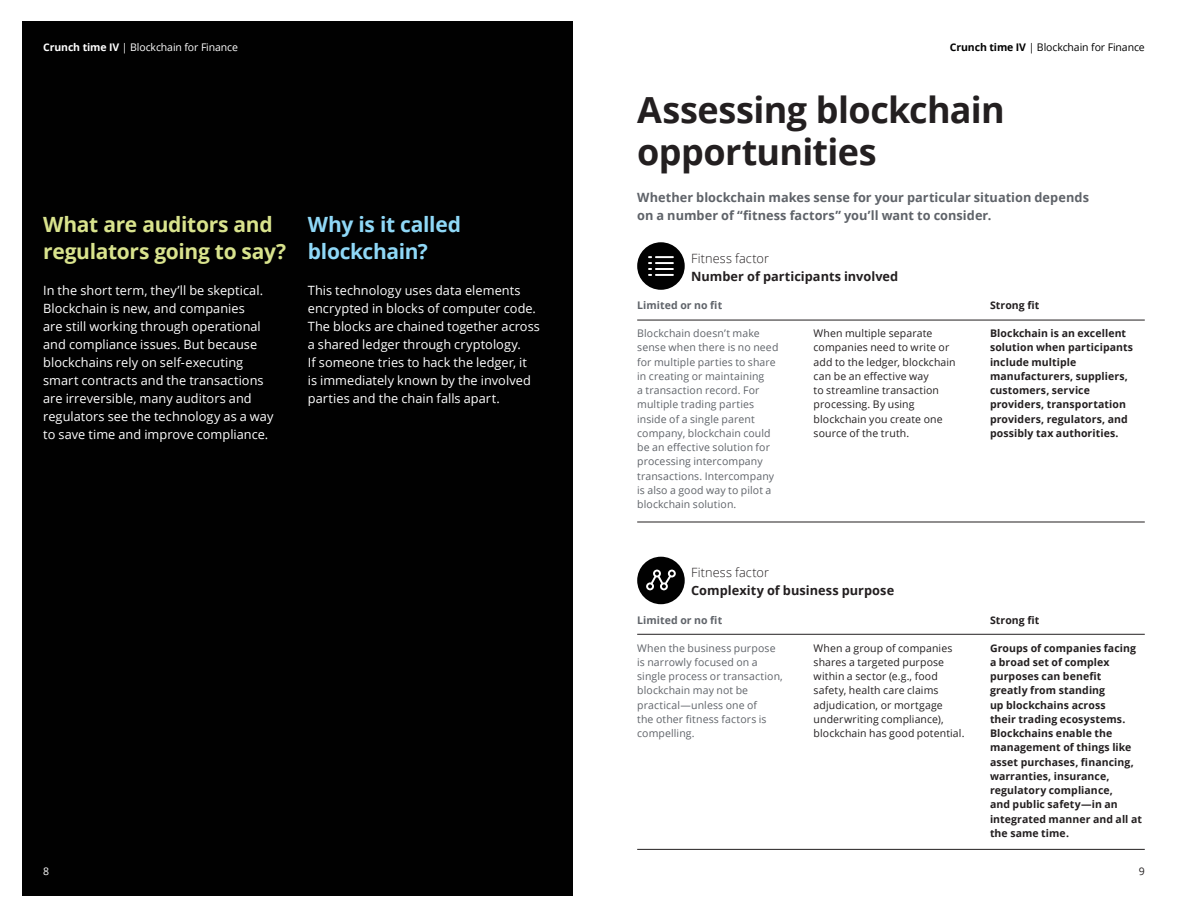
<style>
.page{position:relative;width:1188px;height:918px;background:#fff}
.page>*{position:absolute;margin:0;border:0;box-sizing:border-box;transform-origin:0 0}
.t1{font:700 36px/42px "Open Sans";letter-spacing:-.015em;color:#231f20}
.t2{font:700 21px/27px "Open Sans";letter-spacing:-.015em;color:#d9e38d}
.t3{font:700 21px/27px "Open Sans";letter-spacing:-.015em;color:#8fd8f7}
.t4{font:12.75px/18px "Open Sans";letter-spacing:.005em;color:#fff}
.t5{font:700 12.75px/18px "Open Sans";color:#5f6369}
.t6{font:700 12.75px "Open Sans";letter-spacing:.005em;color:#231f20}
.t7{font:300 12.75px "Open Sans";letter-spacing:.01em;color:#231f20}
.t8{font:700 10.5px/14.2px "Open Sans";letter-spacing:.01em;color:#231f20}
.t9{font:10.5px/14.2px "Open Sans";letter-spacing:.01em;color:#5f6369}
.t10{font:10.5px/14.2px "Open Sans";letter-spacing:.01em;color:#231f20}
.t11{font:10.5px "Open Sans";letter-spacing:-.01em;color:#fff}
.t12{font:10.5px "Open Sans";letter-spacing:-.01em;color:#000001}
.t13{font:700 10.5px "Open Sans";letter-spacing:.01em;color:#5f6369}
.s1{font-weight:700}
</style>
<div class="page">
<div style="left:22px;top:22px;width:550px;height:874px;background:#010101"></div>
<hr style="left:637px;top:522px;width:508px;height:1px;background:#231f20">
<hr style="left:637px;top:320px;width:508px;height:1px;background:#231f20">
<hr style="left:637px;top:849px;width:508px;height:1px;background:#231f20">
<hr style="left:637px;top:634px;width:508px;height:1px;background:#231f20">
<svg style="left:637px;top:557px;width:48px;height:47px"></svg>
<svg style="left:637px;top:242px;width:48px;height:48px"></svg>
<p class="t11" style="left:43px;top:40px;width:196px"><span class="s1">Crunch time IV</span> | Blockchain for Finance</p>
<p class="t12" style="left:950px;top:40px;width:196px"><span class="s1">Crunch time IV</span> | Blockchain for Finance</p>
<h2 class="t2" style="left:43px;top:210px;width:245px">What are auditors and regulators going to say?</h2>
<p class="t4" style="left:43px;top:281px;width:232px">In the short term, they’ll be skeptical.<br>Blockchain is new, and companies<br>are still working through operational and compliance issues. But because blockchains rely on self-executing smart contracts and the transactions are irreversible, many auditors and regulators see the technology as a way to save time and improve compliance.</p>
<h2 class="t3" style="left:308px;top:210px;width:155px">Why is it called blockchain?</h2>
<p class="t4" style="left:308px;top:281px;width:234px">This technology uses data elements encrypted in blocks of computer code.<br>The blocks are chained together across a shared ledger through cryptology.<br>If someone tries to hack the ledger, it<br>is immediately known by the involved parties and the chain falls apart.</p>
<h1 class="t1" style="left:637px;top:88px;width:369px">Assessing blockchain opportunities</h1>
<p class="t5" style="left:637px;top:188px;width:453px">Whether blockchain makes sense for your particular situation depends on a number of “fitness factors” you’ll want to consider.</p>
<p class="t7" style="left:691px;top:250px;width:79px">Fitness factor</p>
<p class="t6" style="left:691px;top:267px;width:209px">Number of participants involved</p>
<p class="t13" style="left:637px;top:298px;width:87px">Limited or no fit</p>
<p class="t9" style="left:637px;top:326px;width:143px">Blockchain doesn’t make sense when there is no need for multiple parties to share in creating or maintaining<br>a transaction record. For multiple trading parties inside of a single parent company, blockchain could be an effective solution for processing intercompany transactions. Intercompany is also a good way to pilot a blockchain solution.</p>
<p class="t10" style="left:814px;top:326px;width:144px">When multiple separate companies need to write or add to the ledger, blockchain can be an effective way<br>to streamline transaction processing. By using blockchain you create one source of the truth.</p>
<p class="t8" style="left:990px;top:298px;width:51px">Strong fit</p>
<p class="t8" style="left:990px;top:326px;width:145px">Blockchain is an excellent solution when participants include multiple manufacturers, suppliers, customers, service providers, transportation providers, regulators, and possibly tax authorities.</p>
<p class="t7" style="left:691px;top:564px;width:79px">Fitness factor</p>
<p class="t6" style="left:691px;top:582px;width:205px">Complexity of business purpose</p>
<p class="t13" style="left:637px;top:613px;width:87px">Limited or no fit</p>
<p class="t9" style="left:637px;top:640px;width:147px">When the business purpose is narrowly focused on a single process or transaction, blockchain may not be practical—unless one of<br>the other fitness factors is compelling.</p>
<p class="t10" style="left:814px;top:640px;width:152px">When a group of companies shares a targeted purpose within a sector (e.g., food safety, health care claims adjudication, or mortgage underwriting compliance), blockchain has good potential.</p>
<p class="t8" style="left:990px;top:613px;width:51px">Strong fit</p>
<p class="t8" style="left:990px;top:640px;width:153px">Groups of companies facing a broad set of complex purposes can benefit<br>greatly from standing<br>up blockchains across<br>their trading ecosystems.<br>Blockchains enable the management of things like asset purchases, financing, warranties, insurance, regulatory compliance,<br>and public safety—in an integrated manner and all at the same time.</p>
<p class="t11" style="left:43px;top:864px;width:8px">8</p>
<p class="t10" style="left:1139px;top:864px;width:8px">9</p>
</div>
